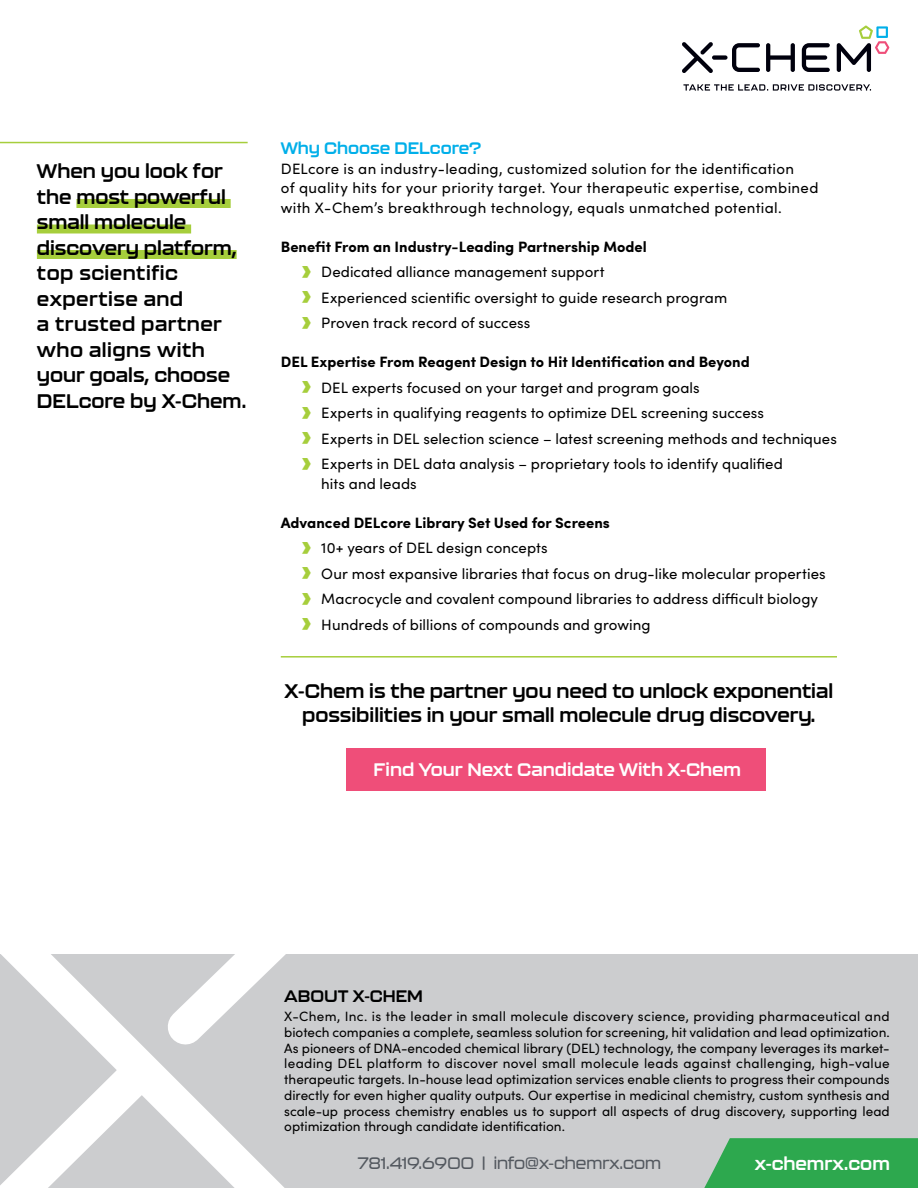
<style>
.page{position:relative;width:918px;height:1188px;background:#fff}
.page>*{position:absolute;margin:0;border:0;box-sizing:border-box;transform-origin:0 0}
.t1{font:700 19.5px/25.5px "Kallisto";color:#000;text-align:center}
.t2{font:700 18px "Kallisto";color:#fff}
.t3{font:500 16.5px "Kallisto";color:#53585f}
.t4{font:700 16.5px "Kallisto";color:#00afe9}
.t5{font:700 16.5px "Kallisto";color:#000}
.t6{font:15px/19.5px "Sofia Pro";letter-spacing:.005em;color:#000}
.t7{font:15px/19.5px "Sofia Pro";letter-spacing:.025em;color:#000}
.t8{font:700 15px "Sofia Pro";color:#000}
.t9{font:13.5px/15.8px "Sofia Pro";color:#000;text-align:justify}
.s1{color:#a6ce3c}
</style>
<div class="page">
<div style="left:0;top:954px;width:918px;height:234px;background:#cccdcf"></div>
<svg style="left:0;top:954px;width:286px;height:234px"></svg>
<svg style="left:704px;top:1138px;width:214px;height:50px;background:#37aa56"></svg>
<svg style="left:682px;top:26px;width:207px;height:47px"></svg>
<svg style="left:683px;top:84px;width:188px;height:7px"></svg>
<hr style="left:281px;top:656px;width:556px;height:2px;background:#a6ce3c">
<div style="left:347px;top:749px;width:419px;height:42px;background:#ef4e79"></div>
<hr style="left:0;top:142px;width:248px;height:1px;background:#a6ce3c">
<div style="left:76px;top:199px;width:155px;height:9px;background:#a6ce3c"></div>
<div style="left:37px;top:224px;width:154px;height:9px;background:#a6ce3c"></div>
<div style="left:37px;top:250px;width:200px;height:9px;background:#a6ce3c"></div>
<h1 class="t1" style="left:37px;top:158px;width:211px;text-align:left">When you look for the most powerful small molecule discovery platform, top scientific expertise and<br>a trusted partner who aligns with your goals, choose<br>DELcore by X-Chem.</h1>
<p class="t4" style="left:281px;top:138px;width:202px">Why Choose DELcore?</p>
<p class="t7" style="left:281px;top:158px;width:539px">DELcore is an industry-leading, customized solution for the identification<br>of quality hits for your priority target. Your therapeutic expertise, combined with X-Chem’s breakthrough technology, equals unmatched potential.</p>
<p class="t8" style="left:281px;top:235px;width:367px">Benefit From an Industry-Leading Partnership Model</p>
<p class="t6" style="left:301px;top:261px;width:305px"><span class="s1">•</span> Dedicated alliance management support</p>
<p class="t6" style="left:301px;top:287px;width:428px"><span class="s1">•</span> Experienced scientific oversight to guide research program</p>
<p class="t6" style="left:301px;top:312px;width:231px"><span class="s1">•</span> Proven track record of success</p>
<p class="t8" style="left:281px;top:351px;width:470px">DEL Expertise From Reagent Design to Hit Identification and Beyond</p>
<p class="t6" style="left:301px;top:377px;width:400px"><span class="s1">•</span> DEL experts focused on your target and program goals</p>
<p class="t6" style="left:301px;top:402px;width:465px"><span class="s1">•</span> Experts in qualifying reagents to optimize DEL screening success</p>
<p class="t6" style="left:301px;top:428px;width:537px"><span class="s1">•</span> Experts in DEL selection science – latest screening methods and techniques</p>
<p class="t6" style="left:321px;top:453px;width:463px;text-indent:-20px"><span class="s1">•</span> Experts in DEL data analysis – proprietary tools to identify qualified hits and leads</p>
<p class="t8" style="left:281px;top:511px;width:331px">Advanced DELcore Library Set Used for Screens</p>
<p class="t6" style="left:301px;top:537px;width:248px"><span class="s1">•</span> 10+ years of DEL design concepts</p>
<p class="t6" style="left:301px;top:563px;width:526px"><span class="s1">•</span> Our most expansive libraries that focus on drug-like molecular properties</p>
<p class="t6" style="left:301px;top:588px;width:519px"><span class="s1">•</span> Macrocycle and covalent compound libraries to address difficult biology</p>
<p class="t6" style="left:301px;top:614px;width:351px"><span class="s1">•</span> Hundreds of billions of compounds and growing</p>
<h1 class="t1" style="left:285px;top:678px;width:550px;line-height:24px">X-Chem is the partner you need to unlock exponential possibilities in your small molecule drug discovery.</h1>
<h2 class="t2" style="left:374px;top:759px;width:369px">Find Your Next Candidate With X-Chem</h2>
<p class="t5" style="left:284px;top:986px;width:140px">ABOUT X-CHEM</p>
<p class="t9" style="left:284px;top:1008px;width:607px">X-Chem, Inc. is the leader in small molecule discovery science, providing pharmaceutical and biotech companies a complete, seamless solution for screening, hit validation and lead optimization.<br>As pioneers of DNA-encoded chemical library (DEL) technology, the company leverages its market&shy;leading DEL platform to discover novel small molecule leads against challenging, high-value therapeutic targets. In-house lead optimization services enable clients to progress their compounds directly for even higher quality outputs. Our expertise in medicinal chemistry, custom synthesis and scale-up process chemistry enables us to support all aspects of drug discovery, supporting lead optimization through candidate identification.</p>
<p class="t3" style="left:357px;top:1153px;width:305px">781.419.6900 | info@x-chemrx.com</p>
<h2 class="t2" style="left:755px;top:1152px;width:136px">x-chemrx.com</h2>
</div>
